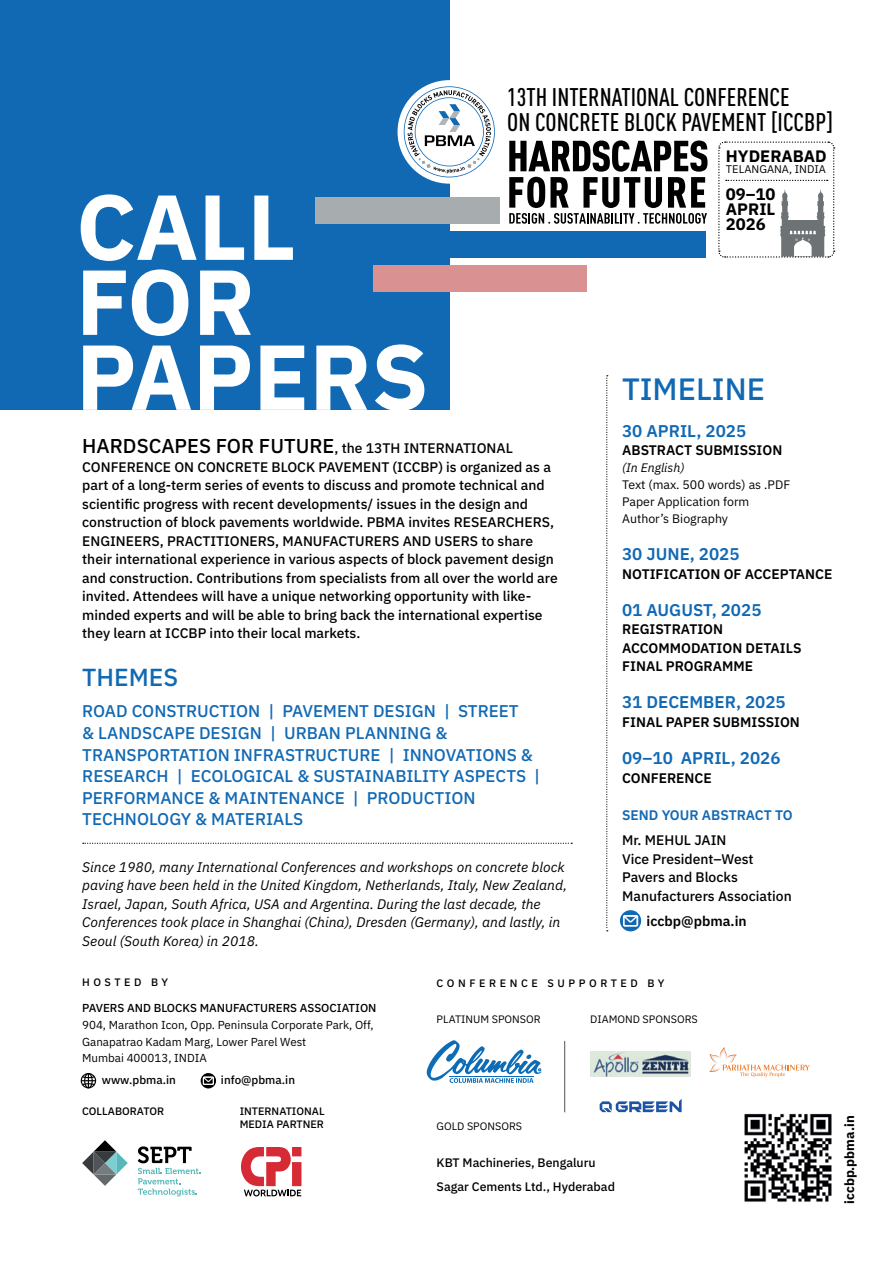
<style>
.page{position:relative;width:893px;height:1263px;background:#fff}
.page>*{position:absolute;margin:0;border:0;box-sizing:border-box;transform-origin:0 0}
.t1{font:700 92.1px/75px "IBM Plex Sans";color:#fff}
.t2{font:500 30.9px "IBM Plex Sans";color:#1169b4}
.t3{font:500 25.2px/25.2px "DIN Cond";color:#000001}
.t4{font:500 24.75px "IBM Plex Sans";color:#1169b4}
.t5{font:500 16.95px/21.6px "IBM Plex Sans";color:#1169b4}
.t6{font:600 16.95px "IBM Plex Sans";color:#1169b4}
.t7{font:700 16.65px/15.1px "IBM Plex Sans";color:#000001;text-align:justify}
.t8{font:500 13.95px/18.5px "IBM Plex Sans";color:#000001}
.t9{font:italic 13.95px/18.5px "IBM Plex Sans";color:#000001}
.t10{font:600 13.95px/18.5px "IBM Plex Sans";color:#000001}
.t11{font:600 13.95px "IBM Plex Sans";color:#1169b4}
.t12{font:700 13.05px "IBM Plex Sans";color:#000001}
.t13{font:12.3px/17px "IBM Plex Sans";color:#000001}
.t14{font:500 12.3px/23.9px "IBM Plex Sans";color:#000001}
.t15{font:italic 12.3px "IBM Plex Sans";color:#000001}
.t16{font:11.55px/17px "IBM Plex Sans";color:#000001}
.t17{font:500 11.55px "IBM Plex Sans";color:#000001}
.t18{font:11.1px "IBM Plex Sans";color:#000001}
.t19{font:10.8px "IBM Plex Sans";color:#000001}
.t20{font:500 10.8px/12.9px "IBM Plex Sans";color:#000001}
.t21{font:500 10.8px "IBM Plex Sans";letter-spacing:.33em;color:#000001}
.s1{font-size:20.1px}
</style>
<div class="page">
<div style="left:0;top:0;width:449px;height:409px;background:#1169b4"></div>
<div style="left:398px;top:80px;width:103px;height:104px;background:#fff;border-radius:50%"></div>
<svg style="left:718px;top:141px;width:117px;height:117px"></svg>
<div style="left:316px;top:197px;width:184px;height:27px;background:#a7acaf"></div>
<div style="left:397px;top:231px;width:309px;height:27px;background:#1169b4"></div>
<div style="left:374px;top:265px;width:213px;height:27px;background:#d99191"></div>
<svg style="left:509px;top:140px;width:198px;height:84px"></svg>
<svg style="left:404px;top:86px;width:91px;height:91px"></svg>
<svg style="left:83px;top:843px;width:489px;height:1px"></svg>
<svg style="left:606px;top:375px;width:2px;height:556px"></svg>
<div style="left:620px;top:910px;width:21px;height:21px;background:#1169b4;border-radius:50%"></div>
<svg style="left:622px;top:914px;width:17px;height:13px"></svg>
<svg style="left:80px;top:1073px;width:17px;height:16px"></svg>
<div style="left:201px;top:1073px;width:15px;height:15px;background:#000001;border-radius:50%"></div>
<svg style="left:202px;top:1075px;width:13px;height:10px"></svg>
<svg style="left:427px;top:1040px;width:115px;height:43px"></svg>
<img style="left:590px;top:1051px;width:101px;height:25px">
<svg style="left:709px;top:1047px;width:101px;height:30px"></svg>
<hr style="left:564px;top:1041px;width:1px;height:71px;background:#505457">
<img style="left:744px;top:1113px;width:88px;height:89px">
<svg style="left:82px;top:1140px;width:46px;height:46px"></svg>
<svg style="left:138px;top:1146px;width:62px;height:50px"></svg>
<svg style="left:241px;top:1147px;width:60px;height:49px"></svg>
<svg style="left:600px;top:1099px;width:82px;height:13px"></svg>
<h3 class="t3" style="left:507px;top:87px;width:327px">13TH INTERNATIONAL CONFERENCE<br>ON CONCRETE BLOCK PAVEMENT [ICCBP]</h3>
<p class="t7" style="left:726px;top:148px;width:102px">HYDERABAD</p>
<p class="t18" style="left:726px;top:165px;width:102px">TELANGANA, INDIA</p>
<p class="t7" style="left:726px;top:187px;width:51px">09–10<br>APRIL 2026</p>
<h1 class="t1" style="left:76px;top:191px;width:354px">CALL<br>FOR<br>PAPERS</h1>
<h2 class="t2" style="left:622px;top:377px;width:144px">TIMELINE</h2>
<p class="t6" style="left:622px;top:421px;width:126px">30 APRIL, 2025</p>
<p class="t10" style="left:622px;top:441px;width:162px">ABSTRACT SUBMISSION</p>
<p class="t15" style="left:622px;top:463px;width:64px">(In English)</p>
<p class="t13" style="left:622px;top:478px;width:170px">Text (max. 500 words) as .PDF<br>Paper Application form<br>Author’s Biography</p>
<p class="t6" style="left:622px;top:545px;width:119px">30 JUNE, 2025</p>
<p class="t10" style="left:622px;top:565px;width:212px">NOTIFICATION OF ACCEPTANCE</p>
<p class="t6" style="left:622px;top:600px;width:141px">01 AUGUST, 2025</p>
<p class="t10" style="left:622px;top:620px;width:181px">REGISTRATION<br>ACCOMMODATION DETAILS<br>FINAL PROGRAMME</p>
<p class="t6" style="left:622px;top:693px;width:165px">31 DECEMBER, 2025</p>
<p class="t10" style="left:622px;top:713px;width:179px">FINAL PAPER SUBMISSION</p>
<p class="t6" style="left:622px;top:748px;width:160px">09–10 APRIL, 2026</p>
<p class="t10" style="left:622px;top:768px;width:91px">CONFERENCE</p>
<p class="t11" style="left:622px;top:807px;width:172px">SEND YOUR ABSTRACT TO</p>
<p class="t8" style="left:622px;top:832px;width:171px">Mr. MEHUL JAIN<br>Vice President–West<br>Pavers and Blocks<br>Manufacturers Association</p>
<p class="t10" style="left:647px;top:912px;width:102px">iccbp@pbma.in</p>
<p class="t8" style="left:82px;top:440px;width:477px"><span class="s1">HARDSCAPES FOR FUTURE</span>, the 13TH INTERNATIONAL CONFERENCE ON CONCRETE BLOCK PAVEMENT (ICCBP) is organized as a part of a long-term series of events to discuss and promote technical and scientific progress with recent developments/ issues in the design and construction of block pavements worldwide. PBMA invites RESEARCHERS, ENGINEERS, PRACTITIONERS, MANUFACTURERS AND USERS to share their international experience in various aspects of block pavement design and construction. Contributions from specialists from all over the world are invited. Attendees will have a unique networking opportunity with like&shy;minded experts and will be able to bring back the international expertise they learn at ICCBP into their local markets.</p>
<h3 class="t4" style="left:82px;top:668px;width:98px">THEMES</h3>
<p class="t5" style="left:82px;top:702px;width:459px">ROAD CONSTRUCTION | PAVEMENT DESIGN | STREET<br>&amp; LANDSCAPE DESIGN | URBAN PLANNING &amp; TRANSPORTATION INFRASTRUCTURE | INNOVATIONS &amp; RESEARCH | ECOLOGICAL &amp; SUSTAINABILITY ASPECTS | PERFORMANCE &amp; MAINTENANCE | PRODUCTION TECHNOLOGY &amp; MATERIALS</p>
<p class="t9" style="left:82px;top:859px;width:486px">Since 1980, many International Conferences and workshops on concrete block paving have been held in the United Kingdom, Netherlands, Italy, New Zealand, Israel, Japan, South Africa, USA and Argentina. During the last decade, the Conferences took place in Shanghai (China), Dresden (Germany), and lastly, in Seoul (South Korea) in 2018.</p>
<p class="t21" style="left:82px;top:978px;width:88px">HOSTED BY</p>
<p class="t17" style="left:82px;top:1003px;width:296px">PAVERS AND BLOCKS MANUFACTURERS ASSOCIATION</p>
<p class="t16" style="left:82px;top:1017px;width:293px">904, Marathon Icon, Opp. Peninsula Corporate Park, Off,<br>Ganapatrao Kadam Marg, Lower Parel West<br>Mumbai 400013, INDIA</p>
<p class="t17" style="left:102px;top:1075px;width:76px">www.pbma.in</p>
<p class="t17" style="left:221px;top:1075px;width:76px">info@pbma.in</p>
<p class="t20" style="left:240px;top:1106px;width:86px">INTERNATIONAL<br>MEDIA PARTNER</p>
<p class="t20" style="left:82px;top:1106px;width:83px">COLLABORATOR</p>
<p class="t21" style="left:437px;top:979px;width:229px">CONFERENCE SUPPORTED BY</p>
<p class="t19" style="left:437px;top:1015px;width:106px">PLATINUM SPONSOR</p>
<p class="t19" style="left:590px;top:1015px;width:109px">DIAMOND SPONSORS</p>
<p class="t19" style="left:437px;top:1122px;width:87px">GOLD SPONSORS</p>
<p class="t14" style="left:437px;top:1151px;width:180px">KBT Machineries, Bengaluru<br>Sagar Cements Ltd., Hyderabad</p>
<p class="t12" style="left:842px;top:1203px;width:89px;rotate:-90deg">iccbp.pbma.in</p>
</div>
